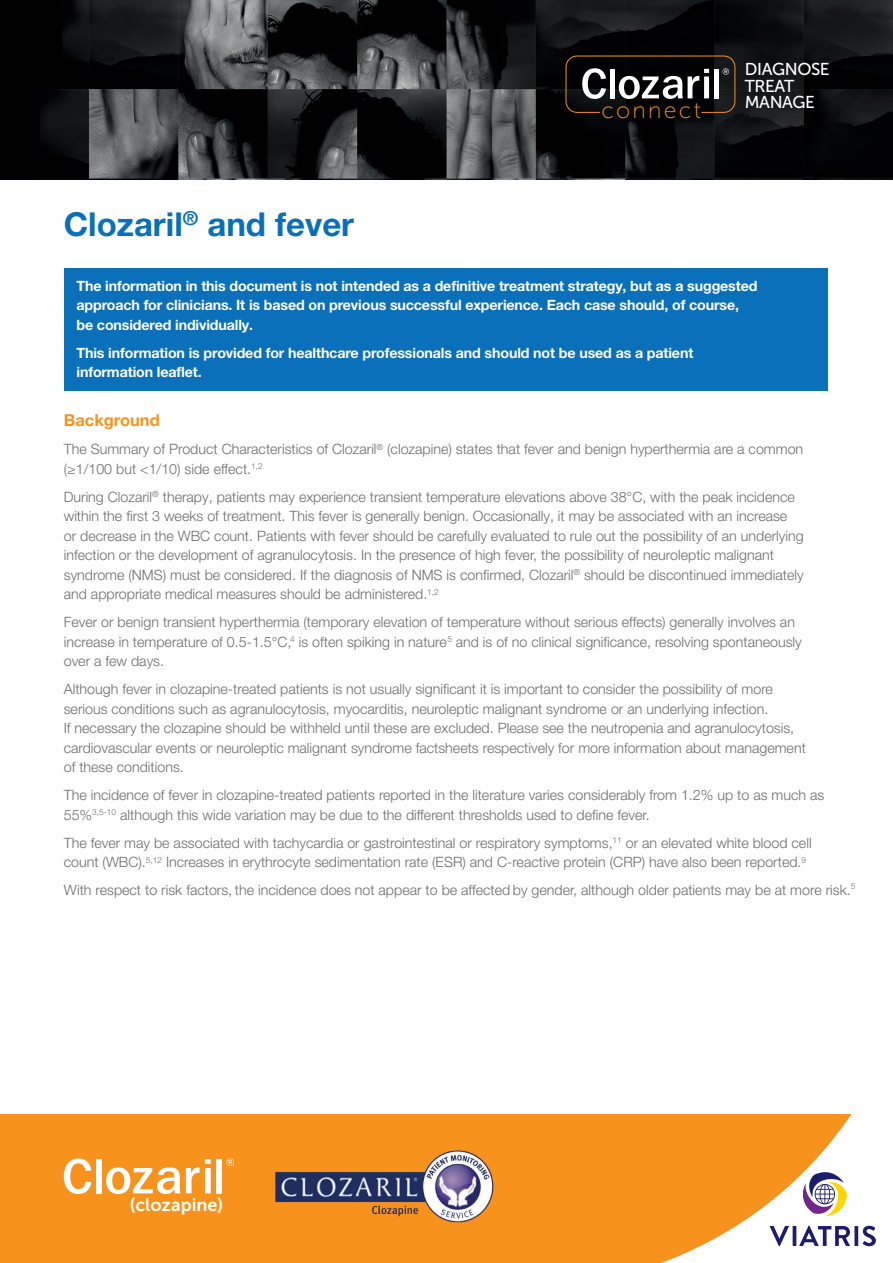
<style>
.page{position:relative;width:893px;height:1263px;background:#fff}
.page>*{position:absolute;margin:0;border:0;box-sizing:border-box;transform-origin:0 0}
.t1{font:700 33px "Helvetica Neue LT Pro";color:#0970b9}
.t2{font:22.8px "Museo Sans 100";letter-spacing:.1em;color:#f7931d}
.t3{font:18px "Museo Sans 700";color:#fff}
.t4{font:17.1px/16.8px "Museo Sans 500";letter-spacing:-.025em;color:#fff}
.t5{font:700 16.5px "Helvetica Neue LT Pro";color:#f7931d}
.t6{font:300 14.25px/19.5px "Helvetica Neue LT Pro";color:#6c6d70}
.t7{font:700 14.25px/19.5px "Helvetica Neue LT Pro";letter-spacing:-.01em;color:#fff}
</style>
<div class="page">
<img style="left:0;top:0;width:893px;height:179px">
<svg style="left:723px;top:68px;width:6px;height:7px"></svg>
<svg style="left:582px;top:68px;width:24px;height:31px"></svg>
<div style="left:610px;top:69px;width:5px;height:29px;background:#fff"></div>
<svg style="left:619px;top:69px;width:90px;height:30px"></svg>
<div style="left:714px;top:69px;width:5px;height:29px;background:#fff"></div>
<div style="left:566px;top:56px;width:169px;height:57px;border:1px solid #f7931d;border-radius:11px"></div>
<div style="left:0;top:1114px;width:893px;height:149px;background:#f7931d"></div>
<svg style="left:226px;top:1158px;width:8px;height:8px"></svg>
<svg style="left:64px;top:1158px;width:27px;height:36px"></svg>
<div style="left:96px;top:1159px;width:6px;height:34px;background:#fff"></div>
<svg style="left:106px;top:1167px;width:93px;height:27px"></svg>
<svg style="left:205px;top:1159px;width:6px;height:34px"></svg>
<div style="left:216px;top:1159px;width:6px;height:34px;background:#fff"></div>
<img style="left:275px;top:1150px;width:219px;height:73px">
<div style="left:64px;top:268px;width:764px;height:122px;background:#0970b9"></div>
<svg style="left:661px;top:1114px;width:232px;height:149px"></svg>
<svg style="left:769px;top:1226px;width:107px;height:20px;background:#a3a2c2"></svg>
<svg style="left:802px;top:1172px;width:45px;height:44px;background:#beafb1"></svg>
<h1 class="t1" style="left:64px;top:204px;width:292px">Clozaril<sup>®</sup> and fever</h1>
<h2 class="t2" style="left:601px;top:98px;width:101px">connect</h2>
<p class="t4" style="left:745px;top:60px;width:86px">DIAGNOSE<br>TREAT<br>MANAGE</p>
<p class="t7" style="left:77px;top:276px;width:682px">The information in this document is not intended as a definitive treatment strategy, but as a suggested approach for clinicians. It is based on previous successful experience. Each case should, of course, be considered individually.</p>
<p class="t7" style="left:77px;top:343px;width:618px">This information is provided for healthcare professionals and should not be used as a patient information leaflet.</p>
<p class="t5" style="left:64px;top:410px;width:97px">Background</p>
<p class="t6" style="left:64px;top:439px;width:741px">The Summary of Product Characteristics of Clozaril<sup>®</sup> (clozapine) states that fever and benign hyperthermia are a common (≥1/100 but &lt;1/10) side effect.<sup>1,2</sup></p>
<p class="t6" style="left:64px;top:487px;width:741px">During Clozaril<sup>®</sup> therapy, patients may experience transient temperature elevations above 38°C, with the peak incidence within the first 3 weeks of treatment. This fever is generally benign. Occasionally, it may be associated with an increase<br>or decrease in the WBC count. Patients with fever should be carefully evaluated to rule out the possibility of an underlying infection or the development of agranulocytosis. In the presence of high fever, the possibility of neuroleptic malignant syndrome (NMS) must be considered. If the diagnosis of NMS is confirmed, Clozaril<sup>®</sup> should be discontinued immediately and appropriate medical measures should be administered.<sup>1,2</sup></p>
<p class="t6" style="left:64px;top:612px;width:739px">Fever or benign transient hyperthermia (temporary elevation of temperature without serious effects) generally involves an increase in temperature of 0.5-1.5°C,<sup>4</sup> is often spiking in nature<sup>5</sup> and is of no clinical significance, resolving spontaneously over a few days.</p>
<p class="t6" style="left:64px;top:679px;width:744px">Although fever in clozapine-treated patients is not usually significant it is important to consider the possibility of more serious conditions such as agranulocytosis, myocarditis, neuroleptic malignant syndrome or an underlying infection.<br>If necessary the clozapine should be withheld until these are excluded. Please see the neutropenia and agranulocytosis, cardiovascular events or neuroleptic malignant syndrome factsheets respectively for more information about management of these conditions.</p>
<p class="t6" style="left:64px;top:785px;width:762px">The incidence of fever in clozapine-treated patients reported in the literature varies considerably from 1.2% up to as much as<br>55%<sup>3,5-10</sup> although this wide variation may be due to the different thresholds used to define fever.</p>
<p class="t6" style="left:64px;top:833px;width:749px">The fever may be associated with tachycardia or gastrointestinal or respiratory symptoms,<sup>11</sup> or an elevated white blood cell count (WBC).<sup>5,12</sup> Increases in erythrocyte sedimentation rate (ESR) and C-reactive protein (CRP) have also been reported.<sup>9</sup></p>
<p class="t6" style="left:64px;top:880px;width:793px">With respect to risk factors, the incidence does not appear to be affected by gender, although older patients may be at more risk.<sup>5</sup></p>
<p class="t3" style="left:130px;top:1195px;width:95px">(clozapine)</p>
</div>
